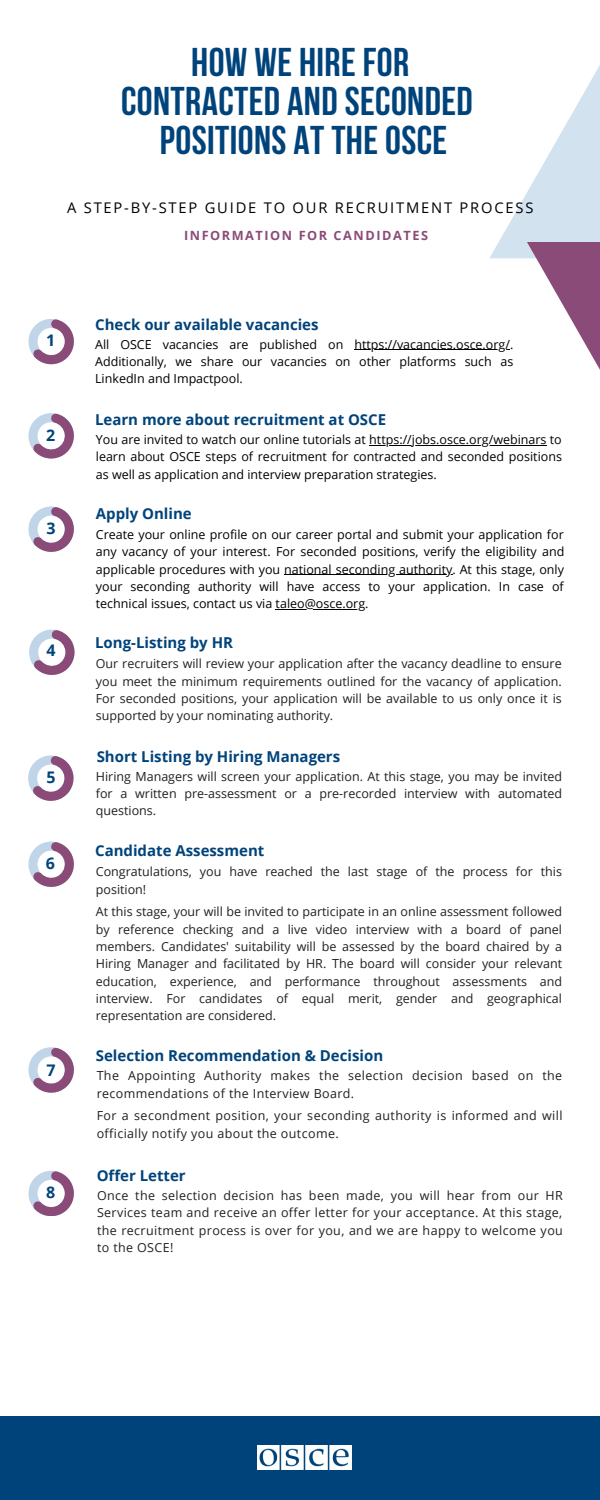
<style>
.page{position:relative;width:600px;height:1500px;background:#fff}
.page>*{position:absolute;margin:0;border:0;box-sizing:border-box;transform-origin:0 0}
.t1{font:700 40px "Bebas Neue";letter-spacing:.01em;color:#00437b}
.t2{font:700 16px "Open Sans";color:#00437b}
.t3{font:700 15px "Open Sans";color:#00437b}
.t4{font:14.7px "Open Sans";letter-spacing:.12em;color:#000}
.t5{font:700 12.7px "Open Sans";letter-spacing:.12em;color:#8b4b78}
.t6{font:12.5px/17.2px "Open Sans";letter-spacing:.03em;color:#231f1f;text-align:justify}
.t7{font:12.5px/17.2px "Open Sans";color:#000;text-align:justify}
.t8{font:12.5px/17.3px "Open Sans";color:#231f1f}
</style>
<div class="page">
<svg style="left:28px;top:319px;width:46px;height:45px"></svg>
<svg style="left:28px;top:506px;width:46px;height:46px"></svg>
<svg style="left:29px;top:630px;width:46px;height:45px"></svg>
<svg style="left:28px;top:1171px;width:46px;height:45px"></svg>
<svg style="left:490px;top:65px;width:110px;height:193px"></svg>
<hr style="left:354px;top:349px;width:156px;height:1px;background:#000">
<hr style="left:284px;top:574px;width:168px;height:1px;background:#000">
<hr style="left:276px;top:609px;width:89px;height:1px;background:#000">
<svg style="left:527px;top:242px;width:73px;height:128px"></svg>
<svg style="left:28px;top:413px;width:46px;height:46px"></svg>
<hr style="left:369px;top:445px;width:178px;height:1px;background:#000">
<svg style="left:28px;top:755px;width:46px;height:46px"></svg>
<svg style="left:28px;top:842px;width:46px;height:45px"></svg>
<svg style="left:28px;top:1047px;width:46px;height:46px"></svg>
<div style="left:0;top:1416px;width:600px;height:84px;background:#00437b"></div>
<img style="left:257px;top:1446px;width:94px;height:24px">
<p class="t1" style="left:191px;top:46px;width:220px">HOW WE HIRE FOR</p>
<p class="t1" style="left:121px;top:85px;width:353px">CONTRACTED AND SECONDED</p>
<p class="t1" style="left:160px;top:124px;width:289px">POSITIONS AT THE OSCE</p>
<p class="t4" style="left:67px;top:198px;width:468px">A STEP-BY-STEP GUIDE TO OUR RECRUITMENT PROCESS</p>
<p class="t2" style="left:46px;top:329px;width:11px">1</p>
<p class="t2" style="left:46px;top:424px;width:11px">2</p>
<p class="t2" style="left:47px;top:517px;width:11px">3</p>
<p class="t5" style="left:184px;top:227px;width:246px">INFORMATION FOR CANDIDATES</p>
<p class="t3" style="left:95px;top:314px;width:225px">Check our available vacancies</p>
<p class="t7" style="left:95px;top:335px;width:420px">All OSCE vacancies are published on https://vacancies.osce.org/.<br>Additionally, we share our vacancies on other platforms such as LinkedIn and Impactpool.</p>
<p class="t3" style="left:95px;top:409px;width:293px">Learn more about recruitment at OSCE</p>
<p class="t7" style="left:96px;top:431px;width:468px">You are invited to watch our online tutorials at https://jobs.osce.org/webinars to learn about OSCE steps of recruitment for contracted and seconded positions as well as application and interview preparation strategies.</p>
<p class="t3" style="left:96px;top:503px;width:97px">Apply Online</p>
<p class="t7" style="left:96px;top:526px;width:470px">Create your online profile on our career portal and submit your application for any vacancy of your interest. For seconded positions, verify the eligibility and applicable procedures with you national seconding authority. At this stage, only your seconding authority will have access to your application. In case of technical issues, contact us via taleo@osce.org.</p>
<p class="t2" style="left:47px;top:639px;width:11px">4</p>
<p class="t3" style="left:95px;top:632px;width:139px">Long-Listing by HR</p>
<p class="t6" style="left:96px;top:655px;width:467px">Our recruiters will review your application after the vacancy deadline to ensure you meet the minimum requirements outlined for the vacancy of application.<br>For seconded positions, your application will be available to us only once it is supported by your nominating authority.</p>
<p class="t2" style="left:47px;top:766px;width:11px">5</p>
<p class="t2" style="left:46px;top:852px;width:11px">6</p>
<p class="t2" style="left:47px;top:1059px;width:11px">7</p>
<p class="t2" style="left:46px;top:1181px;width:11px">8</p>
<p class="t3" style="left:97px;top:745px;width:245px">Short Listing by Hiring Managers</p>
<p class="t6" style="left:96px;top:767px;width:468px">Hiring Managers will screen your application. At this stage, you may be invited for a written pre-assessment or a pre-recorded interview with automated questions.</p>
<p class="t3" style="left:95px;top:840px;width:171px">Candidate Assessment</p>
<p class="t8" style="left:96px;top:863px;width:468px">Congratulations, you have reached the last stage of the process for this position!</p>
<p class="t6" style="left:96px;top:903px;width:468px">At this stage, your will be invited to participate in an online assessment followed by reference checking and a live video interview with a board of panel members. Candidates' suitability will be assessed by the board chaired by a Hiring Manager and facilitated by HR. The board will consider your relevant education, experience, and performance throughout assessments and interview. For candidates of equal merit, gender and geographical representation are considered.</p>
<p class="t3" style="left:96px;top:1045px;width:289px">Selection Recommendation &amp; Decision</p>
<p class="t6" style="left:97px;top:1067px;width:467px">The Appointing Authority makes the selection decision based on the recommendations of the Interview Board.</p>
<p class="t6" style="left:97px;top:1107px;width:467px">For a secondment position, your seconding authority is informed and will officially notify you about the outcome.</p>
<p class="t3" style="left:97px;top:1165px;width:91px">Offer Letter</p>
<p class="t6" style="left:97px;top:1187px;width:467px">Once the selection decision has been made, you will hear from our HR Services team and receive an offer letter for your acceptance. At this stage, the recruitment process is over for you, and we are happy to welcome you to the OSCE!</p>
</div>
